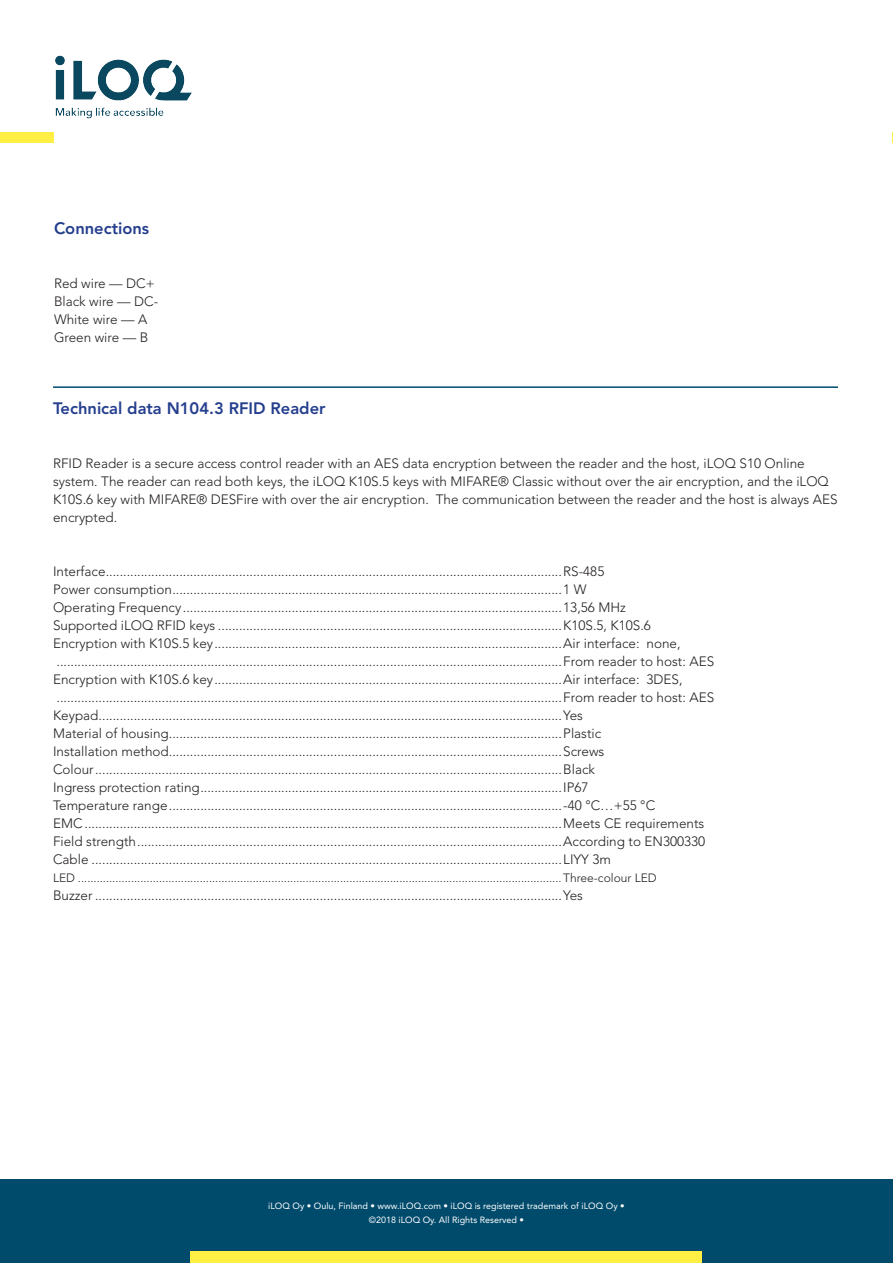
<style>
.page{position:relative;width:893px;height:1263px;background:#fff}
.page>*{position:absolute;margin:0;border:0;box-sizing:border-box;transform-origin:0 0}
.Otsikko{font:800 16.5px "Avenir LT Std";color:#253f8e}
.Taulukko{font:300 13.5px "Avenir LT Std";color:#231f20}
.Otsikko-2{font:300 13.5px/18px "Avenir LT Std";color:#231f20}
.Bullet_listaus{font:300 13.5px "Avenir LT Std";color:#231f20}
.Taulukko-2{font:300 12px "Avenir LT Std";color:#231f20}
.t1{font:9px/13.5px "Avenir LT Std";color:#fff;text-align:center}
</style>
<div class="page">
<img style="left:55px;top:55px;width:137px;height:64px">
<div style="left:0;top:132px;width:54px;height:11px;background:#ffef44"></div>
<div style="left:0;top:1179px;width:893px;height:84px;background:#004b6c"></div>
<div style="left:191px;top:1252px;width:511px;height:11px;background:#ffef44"></div>
<hr style="left:53px;top:386px;width:785px;height:2px;background:#004b6c">
<p class="Otsikko" style="left:54px;top:219px;width:97px">Connections</p>
<p class="Bullet_listaus" style="left:54px;top:275px;width:102px">Red wire — DC+</p>
<p class="Bullet_listaus" style="left:54px;top:293px;width:106px">Black wire — DC-</p>
<p class="Bullet_listaus" style="left:54px;top:311px;width:95px">White wire — A</p>
<p class="Bullet_listaus" style="left:54px;top:329px;width:96px">Green wire — B</p>
<p class="Otsikko" style="left:53px;top:399px;width:274px">Technical data N104.3 RFID Reader</p>
<p class="Otsikko-2" style="left:53px;top:454px;width:786px">RFID Reader is a secure access control reader with an AES data encryption between the reader and the host, iLOQ S10 Online system. The reader can read both keys, the iLOQ K10S.5 keys with MIFARE® Classic without over the air encryption, and the iLOQ K10S.6 key with MIFARE® DESFire with over the air encryption. The communication between the reader and the host is always AES encrypted.</p>
<p class="Taulukko" style="left:53px;top:563px;width:553px">Interface..................................................................................................................................RS-485</p>
<p class="Taulukko" style="left:53px;top:581px;width:535px">Power consumption...............................................................................................................1 W</p>
<p class="Taulukko" style="left:53px;top:599px;width:574px">Operating Frequency ............................................................................................................13,56 MHz</p>
<p class="Taulukko" style="left:53px;top:617px;width:599px">Supported iLOQ RFID keys ..................................................................................................K10S.5, K10S.6</p>
<p class="Taulukko" style="left:53px;top:635px;width:629px">Encryption with K10S.5 key...................................................................................................Air interface: none,</p>
<p class="Taulukko" style="left:57px;top:653px;width:659px">................................................................................................................................................From reader to host: AES</p>
<p class="Taulukko" style="left:53px;top:671px;width:631px">Encryption with K10S.6 key...................................................................................................Air interface: 3DES,</p>
<p class="Taulukko" style="left:57px;top:689px;width:659px">................................................................................................................................................From reader to host: AES</p>
<p class="Taulukko" style="left:53px;top:707px;width:532px">Keypad....................................................................................................................................Yes</p>
<p class="Taulukko" style="left:53px;top:725px;width:550px">Material of housing................................................................................................................Plastic</p>
<p class="Taulukko" style="left:53px;top:743px;width:553px">Installation method................................................................................................................Screws</p>
<p class="Taulukko" style="left:53px;top:761px;width:543px">Colour.....................................................................................................................................Black</p>
<p class="Taulukko" style="left:53px;top:779px;width:537px">Ingress protection rating.......................................................................................................IP67</p>
<p class="Taulukko" style="left:53px;top:797px;width:604px">Temperature range................................................................................................................-40 °C…+55 °C</p>
<p class="Taulukko" style="left:53px;top:815px;width:653px">EMC ........................................................................................................................................Meets CE requirements</p>
<p class="Taulukko" style="left:53px;top:833px;width:654px">Field strength.........................................................................................................................According to EN300330</p>
<p class="Taulukko" style="left:53px;top:851px;width:560px">Cable ......................................................................................................................................LIYY 3m</p>
<p class="Taulukko-2" style="left:53px;top:871px;width:605px">LED ...........................................................................................................................................................Three-colour LED</p>
<p class="Taulukko" style="left:53px;top:887px;width:532px">Buzzer .....................................................................................................................................Yes</p>
<p class="t1" style="left:268px;top:1199px;width:358px">iLOQ Oy • Oulu, Finland • www.iLOQ.com • iLOQ is registered trademark of iLOQ Oy • ©2018 iLOQ Oy. All Rights Reserved •</p>
</div>
